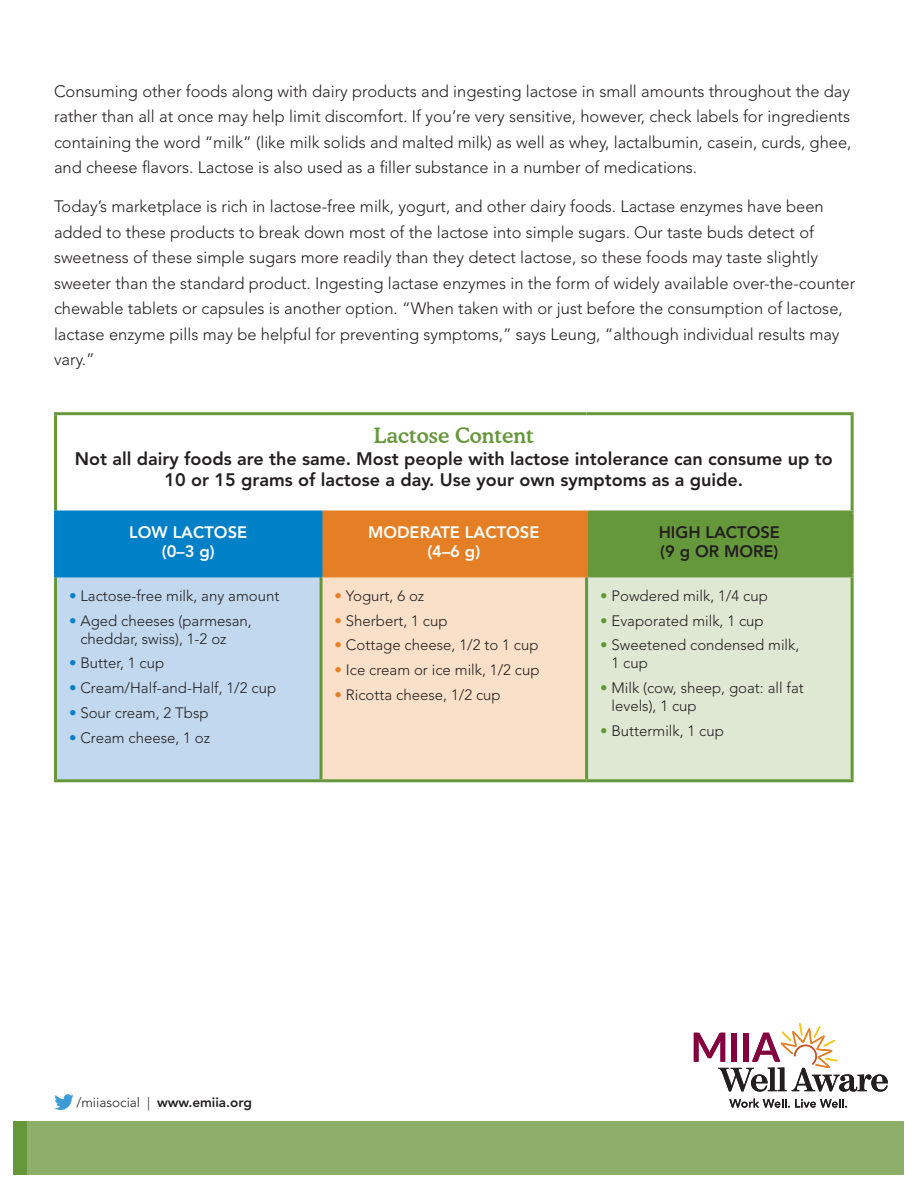
<style>
.page{position:relative;width:918px;height:1188px;background:#fff}
.page>*{position:absolute;margin:0;border:0;box-sizing:border-box;transform-origin:0 0}
.Subs{font:500 21px "Cooper BT";color:#65973b}
.t1{font:800 18px "Avenir LT Std";color:#231f20}
.Text{font:300 16.5px/25.5px "Avenir LT Std";color:#231f20;text-align:justify}
.t2{font:800 16.5px "Avenir LT Std";color:#fff}
.t3{font:800 16.5px "Avenir LT Std";color:#231f20}
.t4{font:300 15px/18px "Avenir LT Std";color:#231f20}
.t5{font:800 13.5px "Avenir LT Std";color:#231f20}
.s1{color:#0080c7}
.s2{color:#e57f25}
.s3{color:#65973b}
.s4{font-weight:300}
</style>
<div class="page">
<svg style="left:54px;top:1094px;width:20px;height:16px"></svg>
<div style="left:14px;top:1121px;width:890px;height:53px;background:#8daf6a"></div>
<div style="left:14px;top:1121px;width:13px;height:53px;background:#65973b"></div>
<svg style="left:729px;top:1099px;width:118px;height:9px"></svg>
<svg style="left:694px;top:1023px;width:194px;height:69px"></svg>
<div style="left:56px;top:512px;width:265px;height:64px;background:#0080c7"></div>
<div style="left:321px;top:512px;width:266px;height:64px;background:#e57f25"></div>
<div style="left:587px;top:512px;width:265px;height:64px;background:#65973b"></div>
<div style="left:56px;top:576px;width:265px;height:205px;background:#c1d8ef"></div>
<div style="left:321px;top:576px;width:266px;height:205px;background:#fae0c8"></div>
<div style="left:587px;top:576px;width:265px;height:205px;background:#dfe8d3"></div>
<hr style="left:54px;top:412px;width:267px;height:3px;background:#65973b">
<hr style="left:54px;top:415px;width:3px;height:96px;background:#65973b">
<hr style="left:321px;top:412px;width:266px;height:3px;background:#65973b">
<hr style="left:587px;top:412px;width:267px;height:3px;background:#65973b">
<hr style="left:851px;top:415px;width:3px;height:96px;background:#65973b">
<hr style="left:54px;top:577px;width:3px;height:202px;background:#65973b">
<hr style="left:320px;top:577px;width:3px;height:202px;background:#65973b">
<hr style="left:585px;top:577px;width:3px;height:202px;background:#65973b">
<hr style="left:851px;top:577px;width:3px;height:202px;background:#65973b">
<hr style="left:54px;top:779px;width:267px;height:3px;background:#65973b">
<hr style="left:321px;top:779px;width:266px;height:3px;background:#65973b">
<hr style="left:587px;top:779px;width:267px;height:3px;background:#65973b">
<hr style="left:588px;top:511px;width:266px;height:3px;background:#65973b">
<hr style="left:851px;top:514px;width:3px;height:60px;background:#65973b">
<hr style="left:588px;top:574px;width:266px;height:3px;background:#65973b">
<hr style="left:323px;top:511px;width:265px;height:3px;background:#e57f25">
<hr style="left:585px;top:514px;width:3px;height:60px;background:#e57f25">
<hr style="left:323px;top:574px;width:265px;height:3px;background:#e57f25">
<hr style="left:54px;top:511px;width:269px;height:3px;background:#0080c7">
<hr style="left:54px;top:514px;width:3px;height:60px;background:#0080c7">
<hr style="left:320px;top:514px;width:3px;height:60px;background:#0080c7">
<hr style="left:54px;top:574px;width:269px;height:3px;background:#0080c7">
<p class="Text" style="left:54px;top:78px;width:799px">Consuming other foods along with dairy products and ingesting lactose in small amounts throughout the day rather than all at once may help limit discomfort. If you’re very sensitive, however, check labels for ingredients containing the word “milk” (like milk solids and malted milk) as well as whey, lactalbumin, casein, curds, ghee, and cheese flavors. Lactose is also used as a filler substance in a number of medications.</p>
<p class="Text" style="left:54px;top:194px;width:803px;text-align:left">Today’s marketplace is rich in lactose-free milk, yogurt, and other dairy foods. Lactase enzymes have been added to these products to break down most of the lactose into simple sugars. Our taste buds detect of sweetness of these simple sugars more readily than they detect lactose, so these foods may taste slightly sweeter than the standard product. Ingesting lactase enzymes in the form of widely available over-the-counter chewable tablets or capsules is another option. “When taken with or just before the consumption of lactose, lactase enzyme pills may be helpful for preventing symptoms,” says Leung, “although individual results may vary.”</p>
<p class="Subs" style="left:374px;top:423px;width:161px">Lactose Content</p>
<p class="t1" style="left:75px;top:448px;width:760px">Not all dairy foods are the same. Most people with lactose intolerance can consume up to</p>
<p class="t1" style="left:165px;top:469px;width:580px">10 or 15 grams of lactose a day. Use your own symptoms as a guide.</p>
<p class="t2" style="left:129px;top:522px;width:119px">LOW LACTOSE</p>
<p class="t2" style="left:162px;top:542px;width:54px">(0–3 g)</p>
<p class="t2" style="left:368px;top:522px;width:173px">MODERATE LACTOSE</p>
<p class="t2" style="left:427px;top:542px;width:54px">(4–6 g)</p>
<p class="t3" style="left:659px;top:522px;width:123px">HIGH LACTOSE</p>
<p class="t3" style="left:660px;top:542px;width:120px">(9 g OR MORE)</p>
<p class="t4" style="left:69px;top:587px;width:212px"><span class="s1">•</span> Lactose-free milk, any amount</p>
<p class="t4" style="left:80px;top:611px;width:173px;text-indent:-11px"><span class="s1">•</span> Aged cheeses (parmesan, cheddar, swiss), 1-2 oz</p>
<p class="t4" style="left:69px;top:654px;width:97px"><span class="s1">•</span> Butter, 1 cup</p>
<p class="t4" style="left:69px;top:679px;width:209px"><span class="s1">•</span> Cream/Half-and-Half, 1/2 cup</p>
<p class="t4" style="left:69px;top:704px;width:141px"><span class="s1">•</span> Sour cream, 2 Tbsp</p>
<p class="t4" style="left:69px;top:728px;width:143px"><span class="s1">•</span> Cream cheese, 1 oz</p>
<p class="t4" style="left:335px;top:587px;width:91px"><span class="s2">•</span> Yogurt, 6 oz</p>
<p class="t4" style="left:335px;top:611px;width:115px"><span class="s2">•</span> Sherbert, 1 cup</p>
<p class="t4" style="left:335px;top:636px;width:206px"><span class="s2">•</span> Cottage cheese, 1/2 to 1 cup</p>
<p class="t4" style="left:335px;top:661px;width:207px"><span class="s2">•</span> Ice cream or ice milk, 1/2 cup</p>
<p class="t4" style="left:335px;top:686px;width:168px"><span class="s2">•</span> Ricotta cheese, 1/2 cup</p>
<p class="t4" style="left:600px;top:587px;width:169px"><span class="s3">•</span> Powdered milk, 1/4 cup</p>
<p class="t4" style="left:600px;top:611px;width:165px"><span class="s3">•</span> Evaporated milk, 1 cup</p>
<p class="t4" style="left:611px;top:636px;width:189px;text-indent:-11px"><span class="s3">•</span> Sweetened condensed milk,<br>1 cup</p>
<p class="t4" style="left:611px;top:679px;width:194px;text-indent:-11px"><span class="s3">•</span> Milk (cow, sheep, goat: all fat levels), 1 cup</p>
<p class="t4" style="left:600px;top:722px;width:125px"><span class="s3">•</span> Buttermilk, 1 cup</p>
<p class="t5" style="left:76px;top:1095px;width:177px"><span class="s4">/miiasocial |</span> www.emiia.org</p>
</div>
